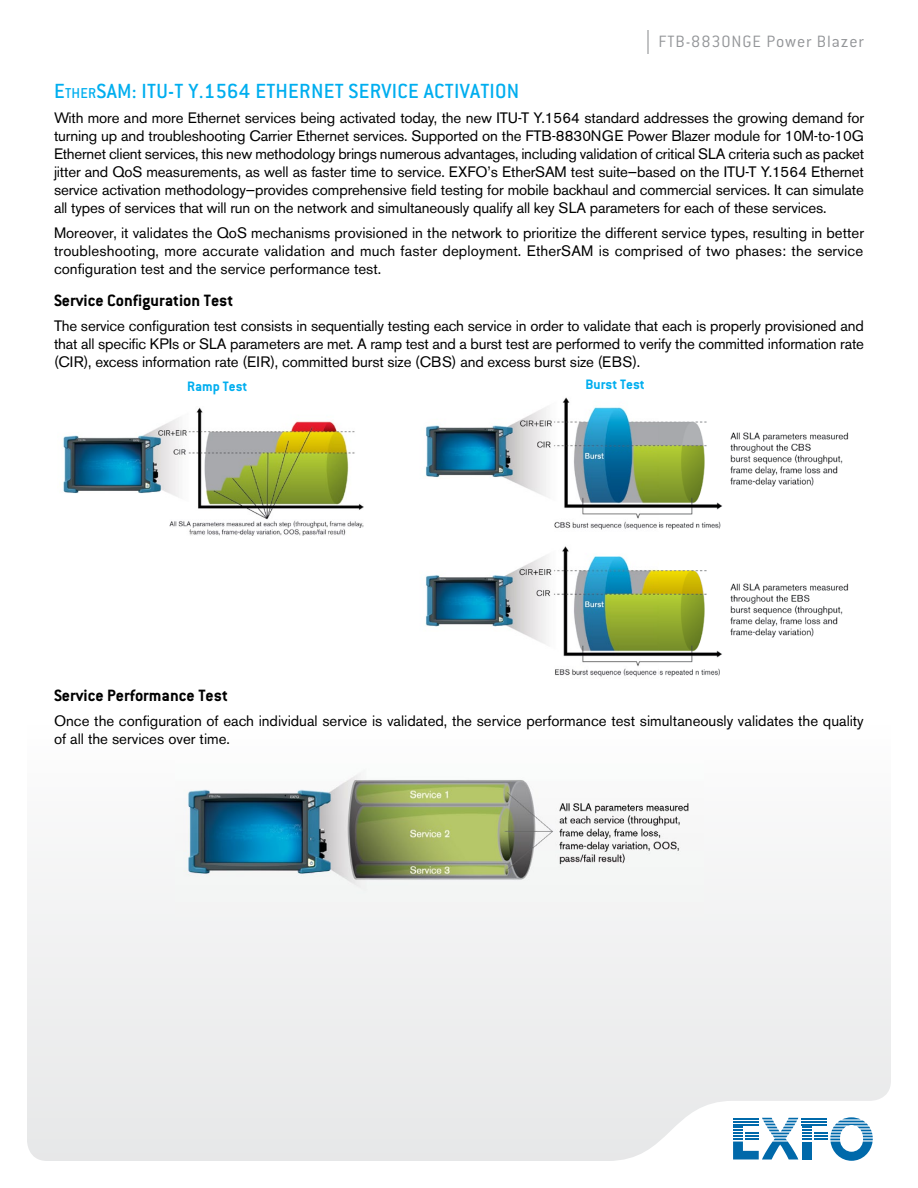
<style>
.page{position:relative;width:918px;height:1188px;background:#fff}
.page>*{position:absolute;margin:0;border:0;box-sizing:border-box;transform-origin:0 0}
.t1{font:500 22.5px "Conduit ITC";letter-spacing:.01em;color:#00aeef}
.t2{font:700 18px "Conduit ITC";color:#000}
.t3{font:300 18px "Conduit ITC";letter-spacing:.05em;color:#939598}
.t4{font:15px/18px "Akzidenz Grotesk BE";color:#000;text-align:justify}
.t5{font:700 15px "Conduit ITC";color:#00aeef}
.s1{font-size:15.75px}
</style>
<div class="page">
<hr style="left:647px;top:30px;width:2px;height:24px;background:#939598">
<div style="left:27px;top:867px;width:864px;height:294px;background:#eeeeef"></div>
<svg style="left:733px;top:1117px;width:140px;height:44px"></svg>
<img style="left:63px;top:407px;width:301px;height:129px">
<img style="left:425px;top:397px;width:424px;height:280px">
<img style="left:176px;top:773px;width:527px;height:144px">
<p class="t3" style="left:658px;top:31px;width:207px">FTB-8830NGE Power Blazer</p>
<h1 class="t1" style="left:54px;top:78px;width:467px">E<span class="s1">THER</span>SAM: ITU-T Y.1564 ETHERNET SERVICE ACTIVATION</h1>
<p class="t4" style="left:54px;top:109px;width:812px">With more and more Ethernet services being activated today, the new ITU-T Y.1564 standard addresses the growing demand for turning up and troubleshooting Carrier Ethernet services. Supported on the FTB-8830NGE Power Blazer module for 10M-to-10G Ethernet client services, this new methodology brings numerous advantages, including validation of critical SLA criteria such as packet jitter and QoS measurements, as well as faster time to service. EXFO’s EtherSAM test suite—based on the ITU-T Y.1564 Ethernet service activation methodology—provides comprehensive field testing for mobile backhaul and commercial services. It can simulate all types of services that will run on the network and simultaneously qualify all key SLA parameters for each of these services.</p>
<p class="t4" style="left:54px;top:224px;width:812px">Moreover, it validates the QoS mechanisms provisioned in the network to prioritize the different service types, resulting in better troubleshooting, more accurate validation and much faster deployment. EtherSAM is comprised of two phases: the service configuration test and the service performance test.</p>
<p class="t2" style="left:54px;top:290px;width:181px">Service Configuration Test</p>
<p class="t4" style="left:54px;top:317px;width:812px">The service configuration test consists in sequentially testing each service in order to validate that each is properly provisioned and that all specific KPIs or SLA parameters are met. A ramp test and a burst test are performed to verify the committed information rate (CIR), excess information rate (EIR), committed burst size (CBS) and excess burst size (EBS).</p>
<p class="t5" style="left:187px;top:377px;width:62px">Ramp Test</p>
<p class="t5" style="left:586px;top:375px;width:61px">Burst Test</p>
<p class="t2" style="left:54px;top:685px;width:175px">Service Performance Test</p>
<p class="t4" style="left:54px;top:712px;width:811px">Once the configuration of each individual service is validated, the service performance test simultaneously validates the quality of all the services over time.</p>
</div>
